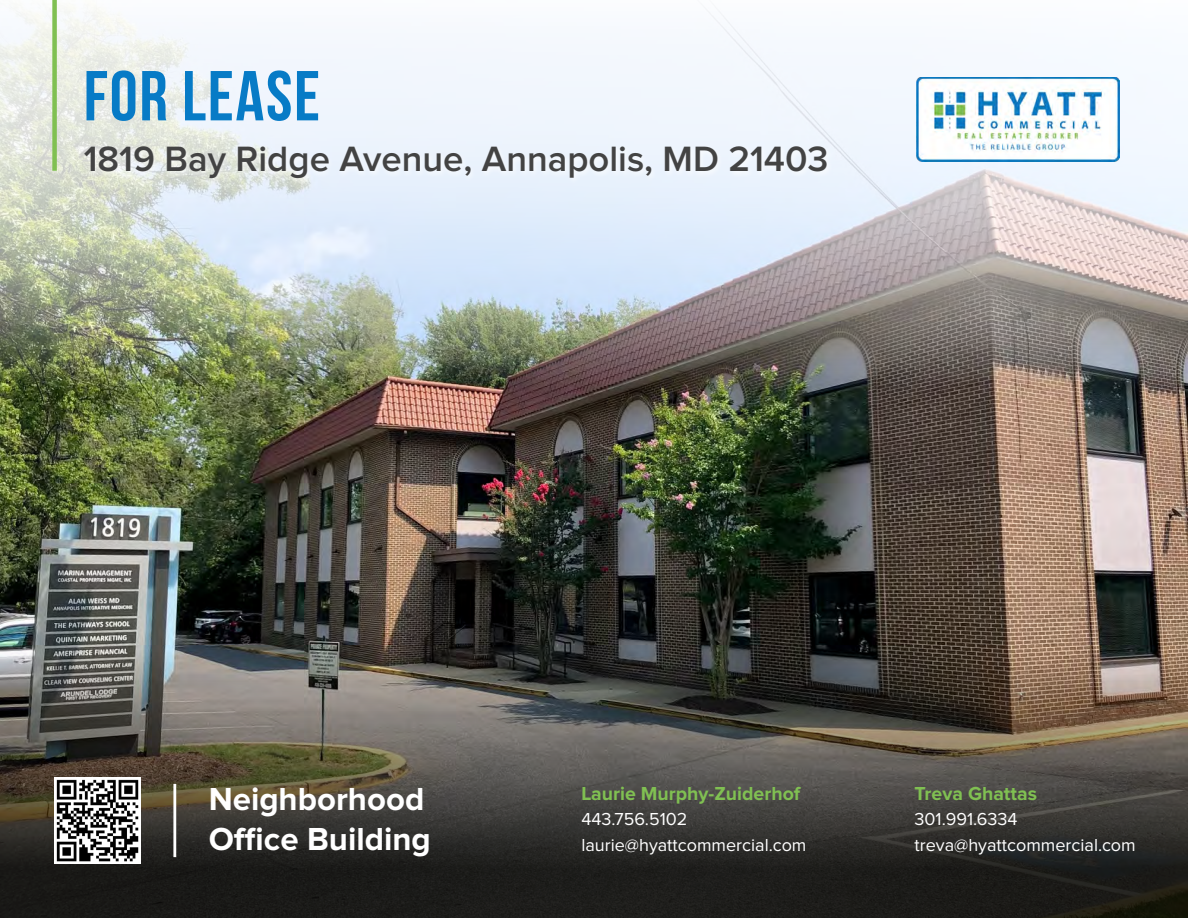
<style>
.page{position:relative;width:1188px;height:918px;background:#fff}
.page>*{position:absolute;margin:0;border:0;box-sizing:border-box;transform-origin:0 0}
.t1{font:700 70.5px "Bebas Neue";letter-spacing:.025em;color:#077bc6}
.t2{font:600 36.45px "Proxima Nova";color:#434343}
.t3{font:700 33px "Proxima Nova";color:#fff}
.t4{font:700 19.5px "Proxima Nova";color:#80c052}
.t5{font:18px "Proxima Nova";color:#fff}
</style>
<div class="page">
<img style="left:1px;top:407px;width:1187px;height:228px">
<img style="left:0;top:7px;width:1188px;height:400px">
<div style="left:82px;top:144px;width:752px;height:41px;background:#fff;opacity:.75"></div>
<div style="left:52px;top:0;width:5px;height:171px;background:#80c052"></div>
<img style="left:916px;top:77px;width:203px;height:85px">
<svg style="left:0;top:635px;width:1188px;height:283px;background:#46433d"></svg>
<hr style="left:173px;top:784px;width:3px;height:73px;background:#fff">
<img style="left:54px;top:777px;width:87px;height:87px">
<p class="t1" style="left:84px;top:57px;width:238px">for LEASE</p>
<p class="t2" style="left:84px;top:143px;width:746px">1819 Bay Ridge Avenue, Annapolis, MD 21403</p>
<p class="t3" style="left:209px;top:784px;width:217px">Neighborhood</p>
<p class="t3" style="left:209px;top:824px;width:224px">Office Building</p>
<p class="t4" style="left:581px;top:784px;width:220px">Laurie Murphy-Zuiderhof</p>
<p class="t5" style="left:581px;top:809px;width:108px">443.756.5102</p>
<p class="t5" style="left:581px;top:834px;width:227px">laurie@hyattcommercial.com</p>
<p class="t4" style="left:915px;top:784px;width:124px">Treva Ghattas</p>
<p class="t5" style="left:915px;top:809px;width:104px">301.991.6334</p>
<p class="t5" style="left:915px;top:834px;width:223px">treva@hyattcommercial.com</p>
</div>
